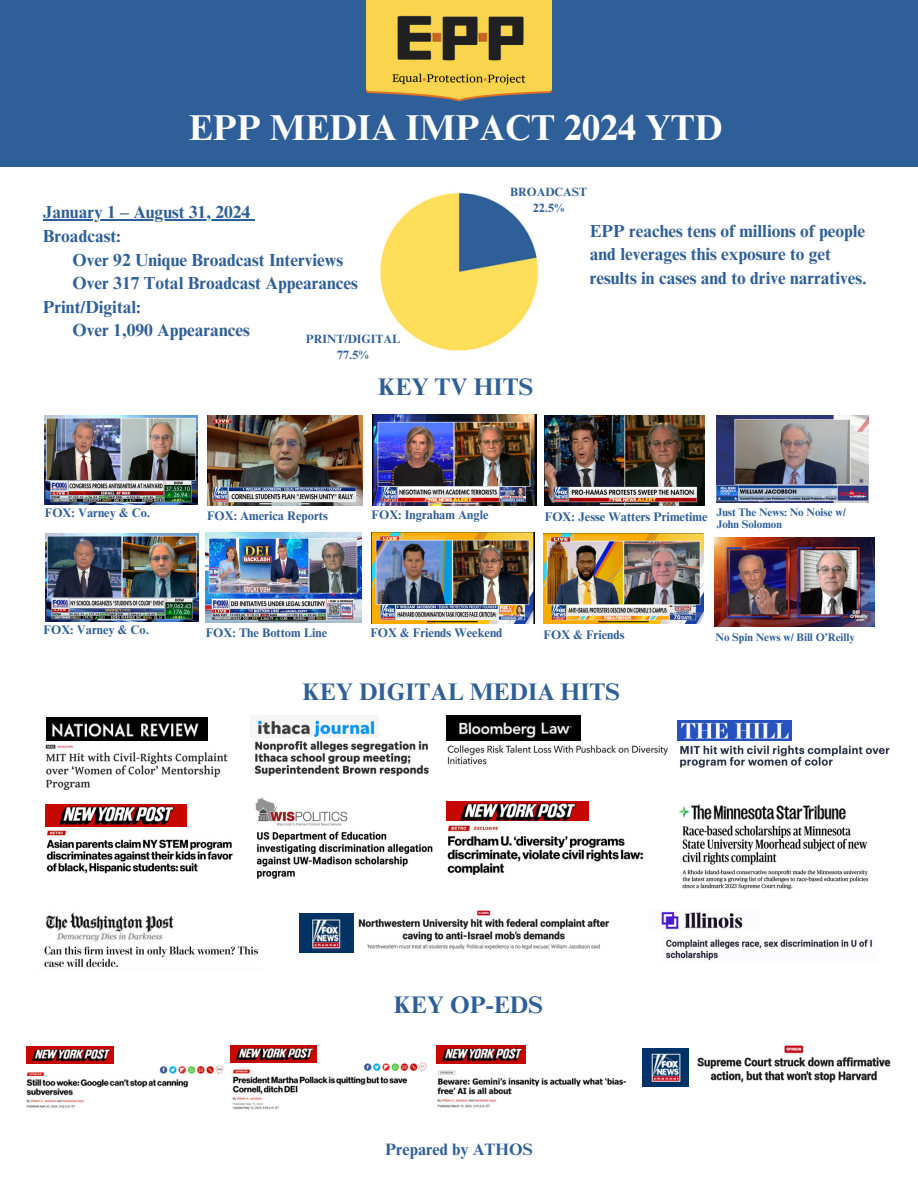
<style>
.page{position:relative;width:918px;height:1188px;background:#fff}
.page>*{position:absolute;margin:0;border:0;box-sizing:border-box;transform-origin:0 0}
.t1{font:700 36px "Times NRMT Pro";color:#fff}
.t2{font:700 24px "Times NRMT Pro";color:#2f5f98}
.t3{font:700 17.4px/23.7px "Times NRMT Pro";color:#2f5f98}
.t4{font:700 16.5px "Times NRMT Pro";color:#2f5f98}
.t5{font:700 12.45px "Times NRMT Pro";color:#2f5f98}
.t6{font:700 12px/15.8px "Times NRMT Pro";color:#2f5f98;text-align:center}
.t7{font:700 11.1px/12px "Times NRMT Pro";color:#2f5f98}
.t8{font:700 9px "Times NRMT Pro";color:#2f5f98}
</style>
<div class="page">
<div style="left:0;top:0;width:918px;height:167px;background:#2f5f98"></div>
<img style="left:366px;top:0;width:186px;height:102px">
<img style="left:545px;top:416px;width:160px;height:90px">
<img style="left:207px;top:415px;width:155px;height:90px">
<img style="left:45px;top:416px;width:153px;height:89px">
<img style="left:373px;top:415px;width:163px;height:91px">
<img style="left:544px;top:533px;width:159px;height:90px">
<img style="left:206px;top:533px;width:155px;height:90px">
<img style="left:46px;top:533px;width:153px;height:89px">
<img style="left:372px;top:532px;width:163px;height:91px">
<img style="left:380px;top:193px;width:159px;height:158px">
<div style="left:497px;top:168px;width:150px;height:37px;background:#fff;border-radius:19px"></div>
<div style="left:269px;top:334px;width:150px;height:37px;background:#fff;border-radius:19px"></div>
<img style="left:255px;top:797px;width:93px;height:29px">
<img style="left:256px;top:831px;width:177px;height:48px">
<img style="left:45px;top:912px;width:129px;height:30px">
<img style="left:44px;top:946px;width:214px;height:22px">
<img style="left:677px;top:720px;width:114px;height:21px">
<img style="left:680px;top:745px;width:210px;height:23px">
<img style="left:447px;top:801px;width:141px;height:20px">
<img style="left:447px;top:825px;width:196px;height:50px">
<img style="left:46px;top:830px;width:187px;height:44px">
<img style="left:45px;top:805px;width:142px;height:21px">
<img style="left:46px;top:718px;width:161px;height:22px">
<img style="left:45px;top:744px;width:183px;height:45px">
<img style="left:678px;top:804px;width:168px;height:16px">
<img style="left:682px;top:825px;width:187px;height:64px">
<img style="left:255px;top:715px;width:123px;height:23px">
<img style="left:254px;top:741px;width:175px;height:35px">
<img style="left:299px;top:913px;width:55px;height:39px">
<img style="left:358px;top:910px;width:251px;height:40px">
<img style="left:661px;top:911px;width:82px;height:19px">
<img style="left:665px;top:939px;width:208px;height:22px">
<img style="left:447px;top:715px;width:134px;height:26px">
<img style="left:447px;top:745px;width:221px;height:20px">
<img style="left:232px;top:1057px;width:195px;height:52px">
<img style="left:231px;top:1046px;width:85px;height:17px">
<img style="left:436px;top:1062px;width:191px;height:46px">
<img style="left:436px;top:1046px;width:89px;height:17px">
<img style="left:26px;top:1063px;width:198px;height:45px">
<img style="left:26px;top:1047px;width:87px;height:17px">
<img style="left:697px;top:1046px;width:194px;height:37px">
<img style="left:643px;top:1048px;width:45px;height:39px">
<hr style="left:43px;top:219px;width:207px;height:2px;background:#2f5f98">
<img style="left:717px;top:416px;width:152px;height:86px">
<img style="left:714px;top:538px;width:160px;height:89px">
<p class="t1" style="left:189px;top:115px;width:535px">EPP MEDIA IMPACT 2024 YTD</p>
<p class="t3" style="left:43px;top:203px;width:209px">January 1 – August 31, 2024<br>Broadcast:</p>
<p class="t3" style="left:73px;top:250px;width:272px">Over 92 Unique Broadcast Interviews</p>
<p class="t3" style="left:73px;top:274px;width:287px">Over 317 Total Broadcast Appearances</p>
<p class="t3" style="left:43px;top:297px;width:100px">Print/Digital:</p>
<p class="t3" style="left:73px;top:321px;width:179px">Over 1,090 Appearances</p>
<h3 class="t6" style="left:306px;top:333px;width:96px">PRINT/DIGITAL<br>77.5%</h3>
<p class="t8" style="left:503px;top:184px;width:59px">BROADCAST</p>
<h5 class="t6" style="left:510px;top:185px;width:78px">BROADCAST<br>22.5%</h5>
<p class="t3" style="left:590px;top:221px;width:278px">EPP reaches tens of millions of people and leverages this exposure to get results in cases and to drive narratives.</p>
<h2 class="t2" style="left:378px;top:378px;width:157px">KEY TV HITS</h2>
<p class="t5" style="left:45px;top:508px;width:107px">FOX: Varney &amp; Co.</p>
<p class="t5" style="left:372px;top:510px;width:118px">FOX: Ingraham Angle</p>
<p class="t5" style="left:207px;top:511px;width:122px">FOX: America Reports</p>
<p class="t5" style="left:545px;top:512px;width:164px">FOX: Jesse Watters Primetime</p>
<p class="t7" style="left:716px;top:508px;width:131px">Just The News: No Noise w/<br>John Solomon</p>
<p class="t5" style="left:44px;top:625px;width:107px">FOX: Varney &amp; Co.</p>
<p class="t5" style="left:370px;top:628px;width:134px">FOX &amp; Friends Weekend</p>
<p class="t5" style="left:206px;top:628px;width:123px">FOX: The Bottom Line</p>
<p class="t5" style="left:544px;top:630px;width:82px">FOX &amp; Friends</p>
<p class="t2" style="left:303px;top:683px;width:319px">KEY DIGITAL MEDIA HITS</p>
<p class="t7" style="left:716px;top:632px;width:141px">No Spin News w/ Bill O’Reilly</p>
<p class="t2" style="left:394px;top:996px;width:151px">KEY OP-EDS</p>
<p class="t4" style="left:385px;top:1143px;width:149px">Prepared by ATHOS</p>
</div>
